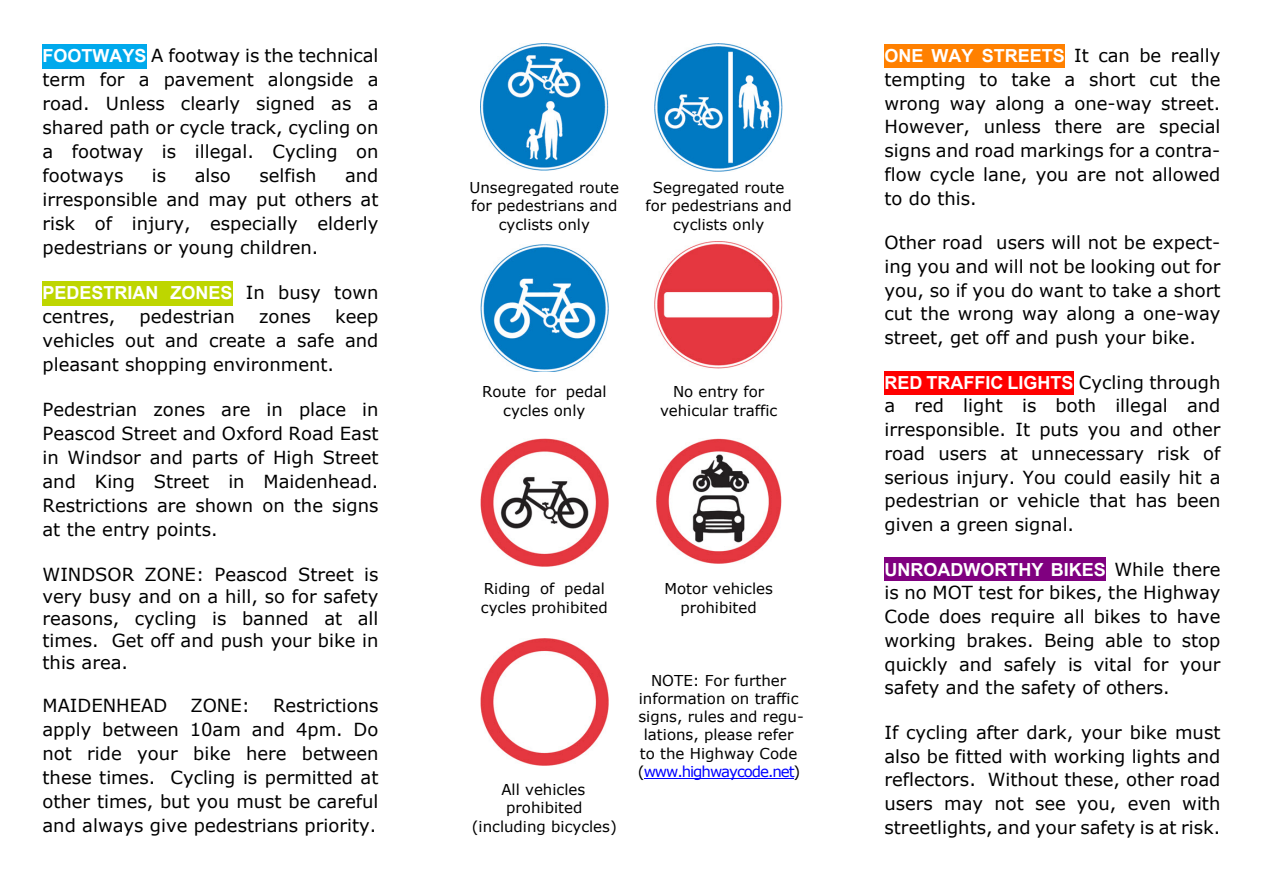
<style>
.page{position:relative;width:1263px;height:893px;background:#fff}
.page>*{position:absolute;margin:0;border:0;box-sizing:border-box;transform-origin:0 0}
.t1{font:18px/23.7px "Verdana";color:#000;text-align:justify}
.t2{font:700 18px "Arial";color:#fff}
.t3{font:15px/18.3px "Verdana";color:#000;text-align:center}
.s1{font-family:"Arial";font-weight:700;color:#fff}
.s2{font-family:"Verdana";font-weight:400;color:#000}
.s3{color:#00f}
</style>
<div class="page">
<hr style="left:644px;top:778px;width:150px;height:1px;background:#00f">
<div style="left:43px;top:44px;width:104px;height:24px;background:#00a9ec"></div>
<div style="left:43px;top:281px;width:190px;height:24px;background:#bed600"></div>
<div style="left:884px;top:44px;width:181px;height:24px;background:#ff8000"></div>
<div style="left:884px;top:371px;width:189px;height:23px;background:#f00"></div>
<div style="left:884px;top:558px;width:222px;height:23px;background:#800080"></div>
<img style="left:481px;top:43px;width:127px;height:127px">
<img style="left:654px;top:44px;width:128px;height:127px">
<img style="left:481px;top:245px;width:127px;height:127px">
<img style="left:654px;top:242px;width:128px;height:126px">
<img style="left:481px;top:639px;width:127px;height:126px">
<img style="left:656px;top:438px;width:125px;height:125px">
<img style="left:481px;top:439px;width:127px;height:127px">
<p class="t1" style="left:43px;top:45px;width:337px"><span class="s1">FOOTWAYS</span> A footway is the technical term for a pavement alongside a road. Unless clearly signed as a shared path or cycle track, cycling on a footway is illegal. Cycling on footways</p>
<p class="t1" style="left:152px;top:165px;width:16px">is</p>
<p class="t1" style="left:195px;top:165px;width:38px">also</p>
<p class="t1" style="left:259px;top:165px;width:59px">selfish</p>
<p class="t1" style="left:43px;top:165px;width:337px;text-indent:303px">and irresponsible and may put others at risk of injury, especially elderly pedestrians or young children.</p>
<p class="t2" style="left:43px;top:286px;width:337px">PEDESTRIAN ZONES <span class="s2">In busy town</span></p>
<p class="t1" style="left:43px;top:306px;width:74px">centres,</p>
<p class="t1" style="left:140px;top:306px;width:97px">pedestrian</p>
<p class="t1" style="left:259px;top:306px;width:53px">zones</p>
<p class="t1" style="left:43px;top:306px;width:337px;text-indent:293px">keep vehicles out and create a safe and pleasant shopping environment.</p>
<p class="t1" style="left:43px;top:399px;width:337px">Pedestrian zones are in place in Peascod Street and Oxford Road East in Windsor and parts of High Street and King Street in Maidenhead.<br>Restrictions are shown on the signs at the entry points.</p>
<p class="t1" style="left:43px;top:565px;width:337px;line-height:21.9px">WINDSOR ZONE: Peascod Street is very busy and on a hill, so for safety reasons, cycling is banned at all times. Get off and push your bike in this area.</p>
<p class="t1" style="left:43px;top:695px;width:126px">MAIDENHEAD</p>
<p class="t1" style="left:190px;top:695px;width:61px">ZONE:</p>
<p class="t1" style="left:43px;top:695px;width:337px;text-indent:230px">Restrictions apply between 10am and 4pm. Do not ride your bike here between these times. Cycling is permitted at other times, but you must be careful and always give pedestrians priority.</p>
<p class="t3" style="left:469px;top:180px;width:151px">Unsegregated route for pedestrians and cyclists only</p>
<p class="t3" style="left:645px;top:180px;width:148px">Segregated route for pedestrians and cyclists only</p>
<p class="t3" style="left:482px;top:384px;width:126px">Route for pedal cycles only</p>
<p class="t3" style="left:660px;top:384px;width:119px">No entry for vehicular traffic</p>
<p class="t3" style="left:481px;top:581px;width:128px;text-align:left">Riding of pedal cycles prohibited</p>
<p class="t3" style="left:472px;top:782px;width:147px">All vehicles prohibited (including bicycles)</p>
<p class="t3" style="left:664px;top:581px;width:110px">Motor vehicles prohibited</p>
<p class="t3" style="left:638px;top:672px;width:167px">NOTE: For further information on traffic signs, rules and regu&shy;lations, please refer to the Highway Code (<span class="s3">www.highwaycode.net</span>)</p>
<p class="t2" style="left:884px;top:49px;width:337px">ONE WAY STREETS <span class="s2">It can be really</span></p>
<p class="t1" style="left:884px;top:69px;width:337px">tempting to take a short cut the wrong way along a one-way street.<br>However, unless there are special signs and road markings for a contra&shy;flow cycle lane, you are not allowed to do this.</p>
<p class="t1" style="left:884px;top:232px;width:337px">Other road users will not be expect&shy;ing you and will not be looking out for you, so if you do want to take a short cut the wrong way along a one-way street, get off and push your bike.</p>
<p class="t2" style="left:884px;top:376px;width:337px">RED TRAFFIC LIGHTS <span class="s2">Cycling through</span></p>
<p class="t1" style="left:884px;top:396px;width:337px">a red light is both illegal and irresponsible. It puts you and other road users at unnecessary risk of serious injury. You could easily hit a pedestrian or vehicle that has been given a green signal.</p>
<p class="t2" style="left:884px;top:563px;width:337px">UNROADWORTHY BIKES <span class="s2">While there</span></p>
<p class="t1" style="left:884px;top:582px;width:337px">is no MOT test for bikes, the Highway Code does require all bikes to have working brakes. Being able to stop quickly and safely is vital for your safety and the safety of others.</p>
<p class="t1" style="left:884px;top:722px;width:337px">If cycling after dark, your bike must also be fitted with working lights and reflectors. Without these, other road users may not see you, even with streetlights, and your safety is at risk.</p>
</div>
